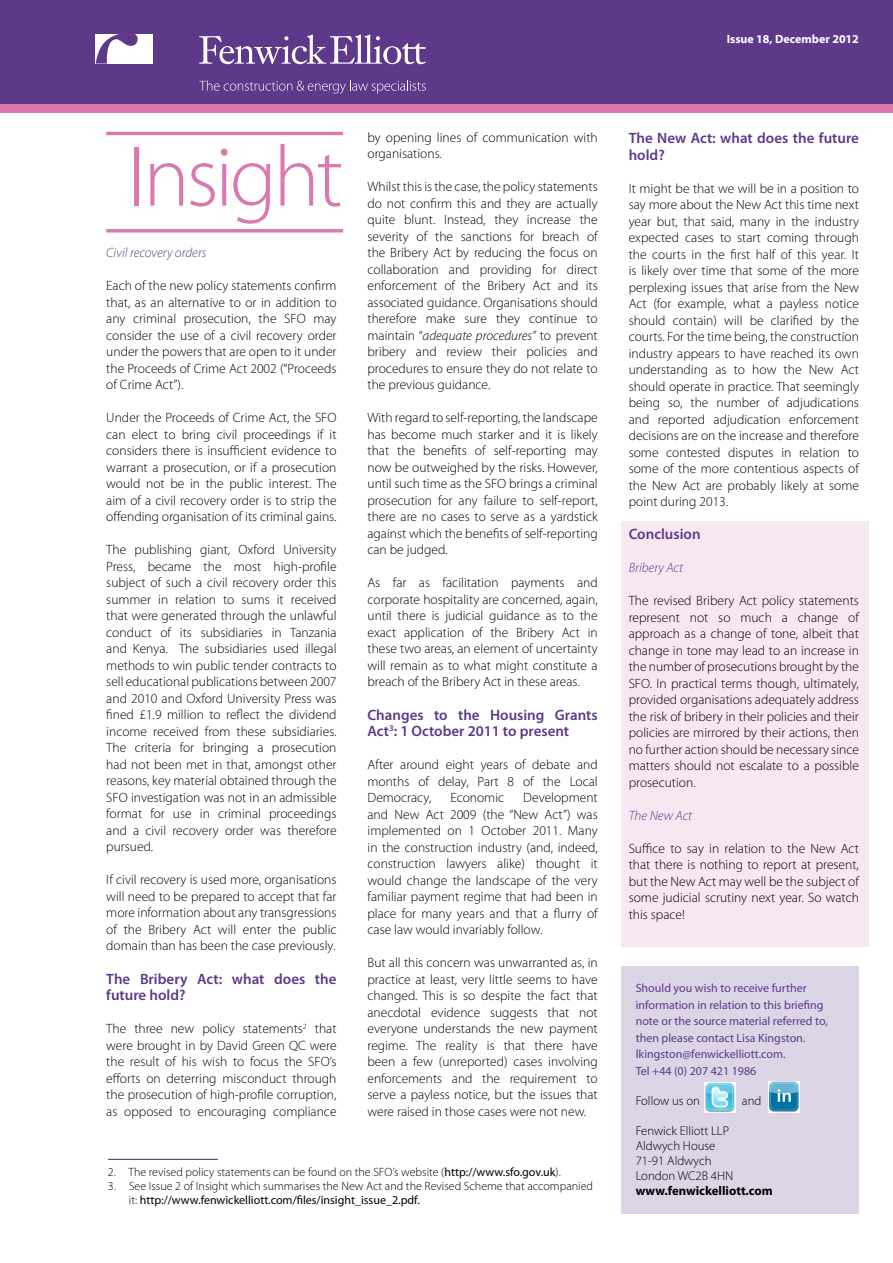
<style>
.page{position:relative;width:893px;height:1263px;background:#fff}
.page>*{position:absolute;margin:0;border:0;box-sizing:border-box;transform-origin:0 0}
.t1{font:300 86.55px "Myriad Pro";letter-spacing:-.04em;color:#db78b0}
.t2{font:600 15px/16.5px "Myriad Pro";color:#5e398a}
.t3{font:300 13.5px/16.5px "Myriad Pro";color:#000;text-align:justify}
.t4{font:italic 300 13.5px "Myriad Pro";color:#5e398a}
.t5{font:300 12.75px/15px "Myriad Pro";color:#000}
.t6{font:700 12.75px "Myriad Pro";color:#000}
.t7{font:300 12px/14.4px "Myriad Pro";color:#000}
.t8{font:12px/16.5px "Myriad Pro";color:#5e398a}
.t9{font:700 12px "Myriad Pro";color:#fff}
.s1{font-style:italic}
.s2{font-weight:400}
</style>
<div class="page">
<div style="left:622px;top:521px;width:247px;height:425px;background:#f7e7f1"></div>
<div style="left:622px;top:966px;width:237px;height:248px;background:#dcd5e6"></div>
<img style="left:704px;top:1082px;width:32px;height:31px">
<img style="left:769px;top:1081px;width:31px;height:31px">
<div style="left:0;top:0;width:893px;height:107px;background:#5e398a"></div>
<svg style="left:199px;top:34px;width:227px;height:30px"></svg>
<div style="left:96px;top:34px;width:57px;height:30px;background:#fff"></div>
<svg style="left:96px;top:34px;width:42px;height:30px"></svg>
<svg style="left:199px;top:80px;width:227px;height:14px"></svg>
<div style="left:0;top:105px;width:893px;height:8px;background:#db78b0"></div>
<hr style="left:106px;top:132px;width:237px;height:3px;background:#db78b0">
<hr style="left:106px;top:229px;width:237px;height:3px;background:#db78b0">
<hr style="left:108px;top:1159px;width:110px;height:1px;background:#5e398a">
<p class="t9" style="left:727px;top:31px;width:134px">Issue 18, December 2012</p>
<h1 class="t1" style="left:127px;top:125px;width:217px">Insight</h1>
<p class="t4" style="left:106px;top:245px;width:102px">Civil recovery orders</p>
<p class="t3" style="left:106px;top:278px;width:232px">Each of the new policy statements confirm that, as an alternative to or in addition to any criminal prosecution, the SFO may consider the use of a civil recovery order under the powers that are open to it under the Proceeds of Crime Act 2002 (“Proceeds of Crime Act”).</p>
<p class="t3" style="left:106px;top:410px;width:232px">Under the Proceeds of Crime Act, the SFO can elect to bring civil proceedings if it considers there is insufficient evidence to warrant a prosecution, or if a prosecution would not be in the public interest. The aim of a civil recovery order is to strip the offending organisation of its criminal gains.</p>
<p class="t3" style="left:106px;top:542px;width:232px">The publishing giant, Oxford University Press, became the most high-profile subject of such a civil recovery order this summer in relation to sums it received that were generated through the unlawful conduct of its subsidiaries in Tanzania and Kenya. The subsidiaries used illegal methods to win public tender contracts to sell educational publications between 2007 and 2010 and Oxford University Press was fined £1.9 million to reflect the dividend income received from these subsidiaries.<br>The criteria for bringing a prosecution had not been met in that, amongst other reasons, key material obtained through the SFO investigation was not in an admissible format for use in criminal proceedings and a civil recovery order was therefore pursued.</p>
<p class="t3" style="left:106px;top:871px;width:232px">If civil recovery is used more, organisations will need to be prepared to accept that far more information about any transgressions of the Bribery Act will enter the public domain than has been the case previously.</p>
<p class="t2" style="left:106px;top:970px;width:232px">The Bribery Act: what does the future hold?</p>
<p class="t3" style="left:106px;top:1020px;width:232px">The three new policy statements<sup>2</sup> that were brought in by David Green QC were the result of his wish to focus the SFO’s efforts on deterring misconduct through the prosecution of high-profile corruption, as opposed to encouraging compliance</p>
<p class="t3" style="left:367px;top:129px;width:232px">by opening lines of communication with organisations.</p>
<p class="t3" style="left:367px;top:179px;width:232px">Whilst this is the case, the policy statements do not confirm this and they are actually quite blunt. Instead, they increase the severity of the sanctions for breach of the Bribery Act by reducing the focus on collaboration and providing for direct enforcement of the Bribery Act and its associated guidance. Organisations should therefore make sure they continue to maintain “<span class="s1">adequate procedures”</span> to prevent bribery and review their policies and procedures to ensure they do not relate to the previous guidance.</p>
<p class="t3" style="left:367px;top:409px;width:232px">With regard to self-reporting, the landscape has become much starker and it is likely that the benefits of self-reporting may now be outweighed by the risks. However, until such time as the SFO brings a criminal prosecution for any failure to self-report, there are no cases to serve as a yardstick against which the benefits of self-reporting can be judged.</p>
<p class="t3" style="left:367px;top:574px;width:232px">As far as facilitation payments and corporate hospitality are concerned, again, until there is judicial guidance as to the exact application of the Bribery Act in these two areas, an element of uncertainty will remain as to what might constitute a breach of the Bribery Act in these areas.</p>
<p class="t2" style="left:367px;top:706px;width:232px">Changes to the Housing Grants<br>Act<sup>3</sup>: 1 October 2011 to present</p>
<p class="t3" style="left:367px;top:756px;width:232px">After around eight years of debate and months of delay, Part 8 of the Local Democracy,</p>
<p class="t3" style="left:367px;top:789px;width:232px;text-indent:156px">Development and New Act 2009 (the “New Act”) was implemented on 1 October 2011. Many in the construction industry (and, indeed, construction lawyers alike) thought it would change the landscape of the very familiar payment regime that had been in place for many years and that a flurry of case law would invariably follow.</p>
<p class="t3" style="left:367px;top:954px;width:232px">But all this concern was unwarranted as, in practice at least, very little seems to have changed. This is so despite the fact that anecdotal evidence suggests that not everyone understands the new payment regime. The reality is that there have been a few (unreported) cases involving enforcements and the requirement to serve a payless notice, but the issues that were raised in those cases were not new.</p>
<p class="t3" style="left:450px;top:789px;width:55px">Economic</p>
<p class="t7" style="left:108px;top:1164px;width:454px">2. The revised policy statements can be found on the SFO’s website (<span class="s2">http://www.sfo.gov.uk</span>).</p>
<p class="t7" style="left:129px;top:1178px;width:466px;text-indent:-21px">3. See Issue 2 of Insight which summarises the New Act and the Revised Scheme that accompanied it: <span class="s2">http://www.fenwickelliott.com/files/insight_issue_2.pdf.</span></p>
<p class="t2" style="left:629px;top:129px;width:232px">The New Act: what does the future hold?</p>
<p class="t3" style="left:629px;top:180px;width:232px">It might be that we will be in a position to say more about the New Act this time next year but, that said, many in the industry expected cases to start coming through the courts in the first half of this year. It is likely over time that some of the more perplexing issues that arise from the New Act (for example, what a payless notice should contain) will be clarified by the courts. For the time being, the construction industry appears to have reached its own understanding as to how the New Act should operate in practice. That seemingly being so, the number of adjudications and reported adjudication enforcement decisions are on the increase and therefore some contested disputes in relation to some of the more contentious aspects of the New Act are probably likely at some point during 2013.</p>
<p class="t2" style="left:629px;top:525px;width:73px">Conclusion</p>
<p class="t4" style="left:629px;top:559px;width:56px">Bribery Act</p>
<p class="t3" style="left:629px;top:592px;width:232px">The revised Bribery Act policy statements represent not so much a change of approach as a change of tone, albeit that change in tone may lead to an increase in the number of prosecutions brought by the SFO. In practical terms though, ultimately, provided organisations adequately address the risk of bribery in their policies and their policies are mirrored by their actions, then no further action should be necessary since matters should not escalate to a possible prosecution.</p>
<p class="t4" style="left:629px;top:807px;width:65px">The New Act</p>
<p class="t3" style="left:629px;top:840px;width:232px">Suffice to say in relation to the New Act that there is nothing to report at present, but the New Act may well be the subject of some judicial scrutiny next year. So watch this space!</p>
<p class="t8" style="left:636px;top:980px;width:194px">Should you wish to receive further information in relation to this briefing note or the source material referred to, then please contact Lisa Kingston. lkingston@fenwickelliott.com.<br>Tel +44 (0) 207 421 1986</p>
<p class="t5" style="left:636px;top:1093px;width:66px">Follow us on</p>
<p class="t5" style="left:742px;top:1093px;width:21px">and</p>
<p class="t5" style="left:636px;top:1123px;width:99px">Fenwick Elliott LLP<br>Aldwych House<br>71-91 Aldwych<br>London WC2B 4HN</p>
<p class="t6" style="left:636px;top:1182px;width:139px">www.fenwickelliott.com</p>
</div>
